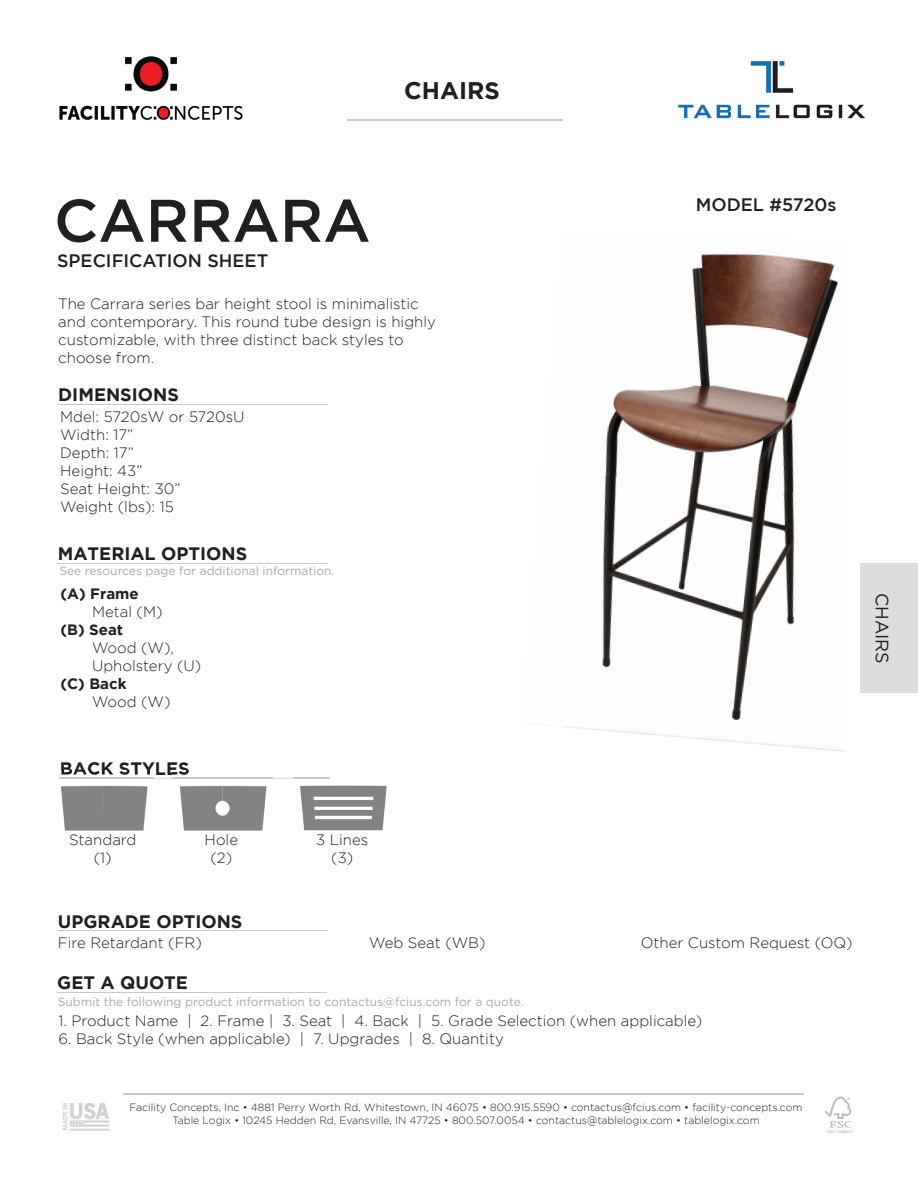
<style>
.page{position:relative;width:918px;height:1188px;background:#fff}
.page>*{position:absolute;margin:0;border:0;box-sizing:border-box;transform-origin:0 0}
.t1{font:500 60px "Gotham";color:#231f20}
.t2{font:700 24px "Gotham";color:#231f20}
.t3{font:700 18px "Gotham";color:#231f20}
.t4{font:500 18px "Gotham";color:#231f20}
.t5{font:18px "Gotham";color:#231f20}
.t6{font:300 15px/18px "Gotham";color:#231f20}
.t7{font:700 15px "Gotham";color:#231f20}
.t8{font:12px "Gotham";color:#a8a9ad}
.t9{font:300 10.5px/12.6px "Gotham";color:#231f20;text-align:center}
</style>
<div class="page">
<div style="left:861px;top:563px;width:57px;height:130px;background:#dcdddf"></div>
<img style="left:59px;top:56px;width:184px;height:64px">
<img style="left:678px;top:61px;width:187px;height:58px">
<hr style="left:347px;top:119px;width:216px;height:1px;background:#c7c8ca">
<hr style="left:347px;top:121px;width:216px;height:1px;background:#c7c8ca">
<hr style="left:123px;top:1094px;width:681px;height:1px;background:#c7c8ca">
<img style="left:62px;top:1103px;width:48px;height:28px">
<img style="left:824px;top:1096px;width:29px;height:37px">
<hr style="left:57px;top:993px;width:270px;height:1px;background:#c7c8ca">
<hr style="left:57px;top:404px;width:270px;height:1px;background:#c7c8ca">
<hr style="left:57px;top:563px;width:270px;height:1px;background:#c7c8ca">
<hr style="left:58px;top:931px;width:270px;height:1px;background:#c7c8ca">
<img style="left:610px;top:253px;width:229px;height:222px">
<img style="left:523px;top:421px;width:87px;height:303px">
<img style="left:566px;top:475px;width:281px;height:277px">
<svg style="left:272px;top:778px;width:21px;height:1px"></svg>
<svg style="left:154px;top:778px;width:18px;height:1px"></svg>
<img style="left:293px;top:777px;width:94px;height:54px">
<img style="left:293px;top:778px;width:36px;height:1px">
<img style="left:172px;top:777px;width:100px;height:54px">
<img style="left:172px;top:771px;width:17px;height:4px">
<img style="left:172px;top:778px;width:100px;height:1px">
<img style="left:59px;top:777px;width:45px;height:54px">
<img style="left:104px;top:777px;width:50px;height:54px">
<img style="left:61px;top:771px;width:89px;height:4px">
<img style="left:59px;top:778px;width:95px;height:1px">
<h2 class="t2" style="left:404px;top:77px;width:97px">CHAIRS</h2>
<h1 class="t1" style="left:54px;top:186px;width:318px">CARRARA</h1>
<p class="t4" style="left:57px;top:250px;width:213px">SPECIFICATION SHEET</p>
<p class="t6" style="left:58px;top:294px;width:379px">The Carrara series bar height stool is minimalistic and contemporary. This round tube design is highly customizable, with three distinct back styles to choose from.</p>
<p class="t3" style="left:58px;top:384px;width:122px">DIMENSIONS</p>
<p class="t6" style="left:60px;top:407px;width:186px">Mdel: 5720sW or 5720sU<br>Width: 17”<br>Depth: 17”<br>Height: 43”<br>Seat Height: 30”<br>Weight (lbs): 15</p>
<p class="t3" style="left:58px;top:543px;width:191px">MATERIAL OPTIONS</p>
<p class="t7" style="left:61px;top:585px;width:80px">(A) Frame</p>
<p class="t6" style="left:92px;top:603px;width:72px">Metal (M)</p>
<p class="t7" style="left:61px;top:621px;width:64px">(B) Seat</p>
<p class="t6" style="left:92px;top:639px;width:111px">Wood (W),<br>Upholstery (U)</p>
<p class="t7" style="left:61px;top:675px;width:68px">(C) Back</p>
<p class="t6" style="left:92px;top:693px;width:80px">Wood (W)</p>
<p class="t8" style="left:59px;top:564px;width:277px">See resources page for additional information.</p>
<p class="t3" style="left:60px;top:758px;width:131px">BACK STYLES</p>
<p class="t6" style="left:69px;top:830px;width:69px;text-align:center">Standard (1)</p>
<p class="t6" style="left:205px;top:830px;width:35px;text-align:center">Hole (2)</p>
<p class="t6" style="left:316px;top:830px;width:54px;text-align:center">3 Lines (3)</p>
<p class="t3" style="left:58px;top:911px;width:186px">UPGRADE OPTIONS</p>
<p class="t6" style="left:58px;top:934px;width:145px">Fire Retardant (FR)</p>
<p class="t6" style="left:369px;top:934px;width:118px">Web Seat (WB)</p>
<p class="t4" style="left:696px;top:194px;width:142px">MODEL #5720s</p>
<p class="t6" style="left:641px;top:933px;width:213px">Other Custom Request (OQ)</p>
<p class="t3" style="left:57px;top:972px;width:132px">GET A QUOTE</p>
<p class="t6" style="left:58px;top:1012px;width:645px">1. Product Name | 2. Frame | 3. Seat | 4. Back | 5. Grade Selection (when applicable)</p>
<p class="t6" style="left:58px;top:1030px;width:447px">6. Back Style (when applicable) | 7. Upgrades | 8. Quantity</p>
<p class="t8" style="left:58px;top:994px;width:467px">Submit the following product information to contactus@fcius.com for a quote.</p>
<p class="t9" style="left:130px;top:1101px;width:674px">Facility Concepts, Inc • 4881 Perry Worth Rd, Whitestown, IN 46075 • 800.915.5590 • contactus@fcius.com • facility-concepts.com<br>Table Logix • 10245 Hedden Rd, Evansville, IN 47725 • 800.507.0054 • contactus@tablelogix.com • tablelogix.com</p>
<p class="t5" style="left:894px;top:593px;width:72px;rotate:90deg">CHAIRS</p>
</div>
